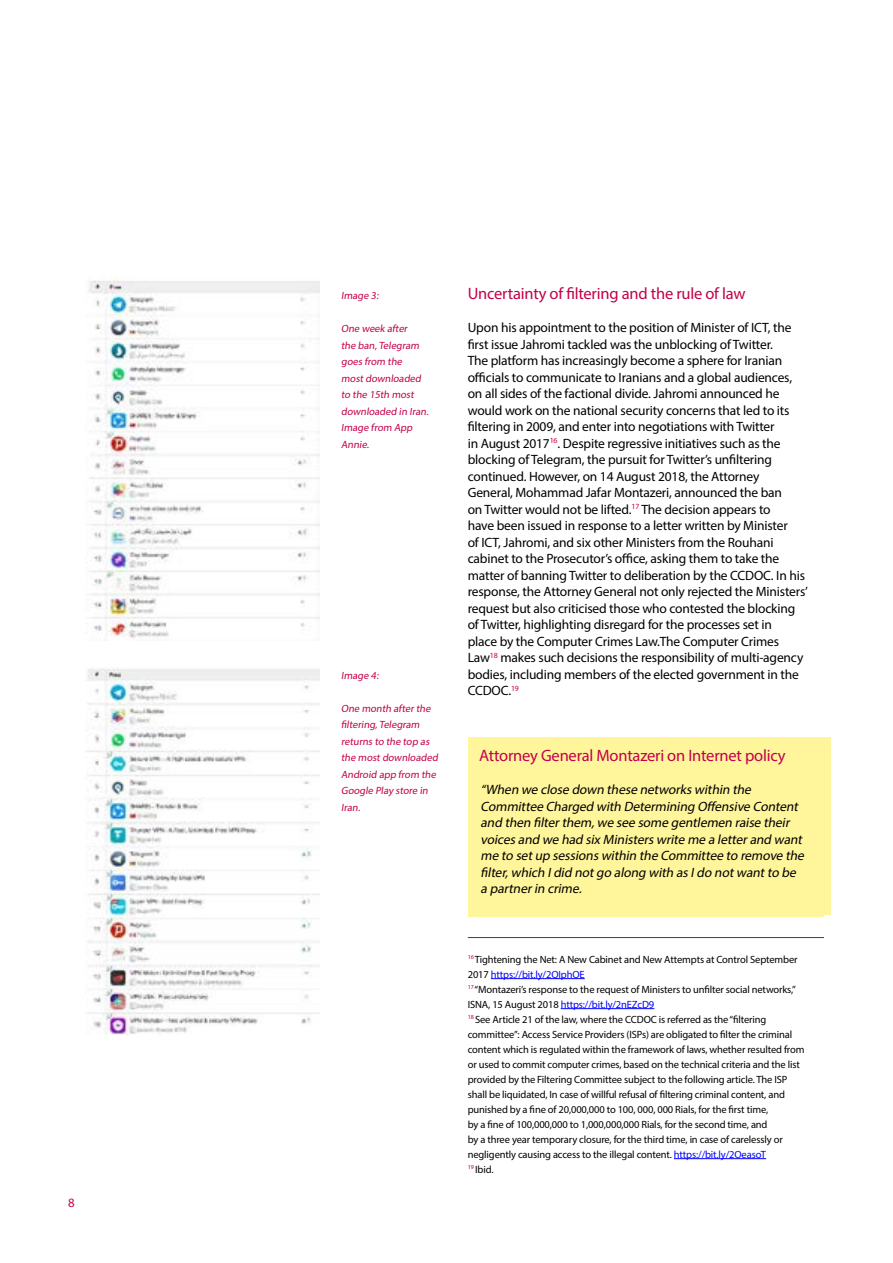
<style>
.page{position:relative;width:893px;height:1263px;background:#fff}
.page>*{position:absolute;margin:0;border:0;box-sizing:border-box;transform-origin:0 0}
.t1{font:16.5px "Myriad Pro";letter-spacing:-.015em;color:#c3004a}
.t2{font:13.5px/16.5px "Myriad Pro";letter-spacing:-.015em;color:#000}
.t3{font:italic 13.5px/16.5px "Myriad Pro";color:#000}
.t4{font:12.75px "Myriad Pro";color:#c3004a}
.t5{font:10.5px/15px "Myriad Pro";letter-spacing:-.015em;color:#000}
.t6{font:10.5px/16.5px "Myriad Pro";color:#c3004a}
.s1{color:#00f}
</style>
<div class="page">
<div style="left:468px;top:737px;width:363px;height:180px;background:#fff59b"></div>
<img style="left:88px;top:277px;width:232px;height:361px">
<hr style="left:491px;top:978px;width:94px;height:1px;background:#00f">
<hr style="left:561px;top:1008px;width:93px;height:1px;background:#00f">
<hr style="left:674px;top:1158px;width:92px;height:1px;background:#00f">
<hr style="left:468px;top:937px;width:425px;height:1px;background:#c3004a">
<img style="left:85px;top:667px;width:235px;height:367px">
<div style="left:825px;top:915px;width:68px;height:60px;background:#fff"></div>
<p class="t4" style="left:68px;top:1194px;width:8px">8</p>
<p class="t6" style="left:341px;top:287px;width:41px">Image 3:</p>
<p class="t6" style="left:341px;top:320px;width:91px">One week after<br>the ban,Telegram goes from the most downloaded to the 15th most downloaded in Iran.<br>Image from App<br>Annie.</p>
<p class="t6" style="left:341px;top:667px;width:41px">Image 4:</p>
<p class="t6" style="left:341px;top:700px;width:100px">One month after the filtering,Telegram returns to the top as the most downloaded<br>Android app from the<br>Google Play store in<br>Iran.</p>
<p class="t1" style="left:468px;top:283px;width:279px">Uncertainty of filtering and the rule of law</p>
<p class="t2" style="left:468px;top:319px;width:342px">Upon his appointment to the position of Minister of ICT, the first issue Jahromi tackled was the unblocking of Twitter.<br>The platform has increasingly become a sphere for Iranian officials to communicate to Iranians and a global audiences, on all sides of the factional divide. Jahromi announced he would work on the national security concerns that led to its filtering in 2009, and enter into negotiations with Twitter<br>in August 2017<sup>16</sup>. Despite regressive initiatives such as the blocking of Telegram, the pursuit for Twitter’s unfiltering continued. However, on 14 August 2018, the Attorney General, Mohammad Jafar Montazeri, announced the ban<br>on Twitter would not be lifted.<sup>17</sup> The decision appears to<br>have been issued in response to a letter written by Minister<br>of ICT, Jahromi, and six other Ministers from the Rouhani cabinet to the Prosecutor’s office, asking them to take the matter of banning Twitter to deliberation by the CCDOC. In his response, the Attorney General not only rejected the Ministers’ request but also criticised those who contested the blocking of Twitter, highlighting disregard for the processes set in<br>place by the Computer Crimes Law.The Computer Crimes Law<sup>18</sup> makes such decisions the responsibility of multi-agency bodies, including members of the elected government in the CCDOC.<sup>19</sup></p>
<p class="t1" style="left:479px;top:745px;width:308px">Attorney General Montazeri on Internet policy</p>
<p class="t3" style="left:480px;top:781px;width:328px">“When we close down these networkswithin the Committee Charged with Determining Offensive Content and then filterthem,we see some gentlemen raise their voicesand we had six Ministerswrite me a letterand want me to setup sessionswithin the Committee to remove the filter,which Idid notgo along with asIdo notwantto be a partnerin crime.</p>
<p class="t5" style="left:468px;top:951px;width:338px"><sup>16</sup> Tightening the Net: A New Cabinet and New Attempts at Control September 2017 <span class="s1">https://bit.ly/2QIphOE<br></span><sup>17</sup> “Montazeri’s response to the request of Ministers to unfilter social networks,” ISNA, 15 August 2018 <span class="s1">https://bit.ly/2nEZcD9<br></span><sup>18</sup> See Article 21 of the law, where the CCDOC is referred as the “filtering committee”: Access Service Providers (ISPs) are obligated to filter the criminal content which is regulated within the framework of laws, whether resulted from or used to commit computer crimes, based on the technical criteria and the list provided by the Filtering Committee subject to the following article. The ISP shall be liquidated, In case of willful refusal of filtering criminal content, and punished by a fine of 20,000,000 to 100, 000, 000 Rials, for the first time,<br>by a fine of 100,000,000 to 1,000,000,000 Rials, for the second time, and<br>by a three year temporary closure, for the third time, in case of carelessly or negligently causing access to the illegal content. <span class="s1">https://bit.ly/2OeasoT<br></span><sup>19</sup> Ibid.</p>
</div>
